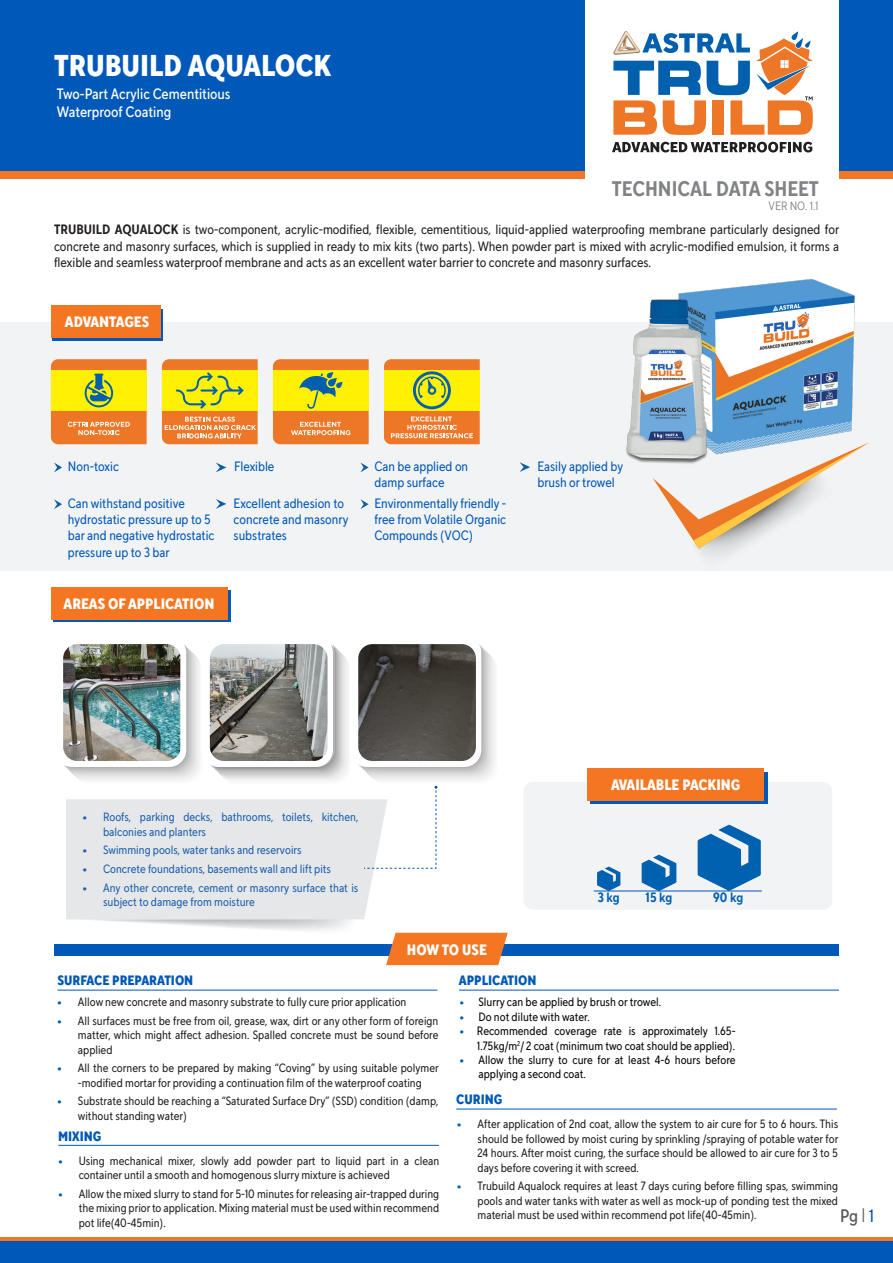
<style>
.page{position:relative;width:893px;height:1263px;background:#fff}
.page>*{position:absolute;margin:0;border:0;box-sizing:border-box;transform-origin:0 0}
.t1{font:800 30px "TT Norms Std Cond";color:#fff}
.t2{font:700 21px "TT Norms Std Cond";color:#808285}
.t3{font:500 18px "TT Norms Std Cond";color:#57585a}
.t4{font:800 15px "TT Norms Std Cond";color:#fff}
.t5{font:500 15px/18.6px "TT Norms Std Cond";color:#fff}
.t6{font:13.5px/16.2px "TT Norms Std Cond";color:#231f20;text-align:justify}
.t7{font:13.5px/16.2px "TT Norms Std Cond";color:#0058b8}
.t8{font:800 13.5px "TT Norms Std Cond";color:#0058b8}
.t9{font:700 13.5px "TT Norms Std Cond";letter-spacing:-.01em;color:#0061b0}
.t10{font:12px/14.4px "TT Norms Std Cond";color:#231f20;text-align:justify}
.t11{font:12px/14.4px "TT Norms Std Cond";color:#1b61ae}
.t12{font:12px/14.4px "TT Norms Std Cond";color:#040503;text-align:right}
.t13{font:12px "TT Norms Std Cond";color:#808285}
.s1{font-weight:700}
.s2{font-family:"TT Norms Pro Var Roman"}
.s3{font-family:"TT Norms Pro Var Roman";color:#0160ae}
.s4{font-weight:400;color:#0058b8}
</style>
<div class="page">
<div style="left:0;top:170px;width:893px;height:9px;background:#f47623"></div>
<div style="left:0;top:1237px;width:893px;height:5px;background:#f47623"></div>
<div style="left:0;top:0;width:893px;height:170px;background:#0058b8"></div>
<div style="left:0;top:1242px;width:893px;height:21px;background:#0058b8"></div>
<div style="left:585px;top:0;width:254px;height:191px;background:#fff"></div>
<svg style="left:613px;top:31px;width:200px;height:104px"></svg>
<svg style="left:612px;top:142px;width:200px;height:10px"></svg>
<div style="left:0;top:322px;width:892px;height:249px;background:#f2f3f4"></div>
<div style="left:523px;top:782px;width:309px;height:128px;background:#f2f3f4;border-radius:9px"></div>
<div style="left:53px;top:309px;width:110px;height:31px;background:#0058b8"></div>
<div style="left:51px;top:305px;width:110px;height:33px;background:#f47623"></div>
<div style="left:54px;top:590px;width:177px;height:32px;background:linear-gradient(to right,#0058b8,#0058b8)"></div>
<div style="left:51px;top:587px;width:176px;height:32px;background:#f47623"></div>
<svg style="left:590px;top:772px;width:178px;height:31px"></svg>
<div style="left:588px;top:768px;width:176px;height:32px;background:#f47623"></div>
<svg style="left:216px;top:499px;width:10px;height:10px"></svg>
<svg style="left:520px;top:462px;width:10px;height:10px"></svg>
<svg style="left:216px;top:462px;width:10px;height:10px"></svg>
<svg style="left:54px;top:462px;width:8px;height:10px"></svg>
<svg style="left:360px;top:462px;width:9px;height:10px"></svg>
<svg style="left:360px;top:499px;width:9px;height:10px"></svg>
<svg style="left:54px;top:499px;width:8px;height:10px"></svg>
<svg style="left:675px;top:512px;width:131px;height:37px"></svg>
<div style="left:54px;top:945px;width:785px;height:11px;background:#0058b8"></div>
<svg style="left:55px;top:644px;width:453px;height:321px"></svg>
<img style="left:63px;top:644px;width:117px;height:117px">
<img style="left:210px;top:644px;width:118px;height:117px">
<img style="left:358px;top:644px;width:118px;height:117px">
<hr style="left:594px;top:891px;width:168px;height:1px;background:#0058b8">
<svg style="left:698px;top:825px;width:63px;height:66px"></svg>
<svg style="left:642px;top:855px;width:34px;height:36px"></svg>
<svg style="left:597px;top:867px;width:23px;height:24px"></svg>
<svg style="left:162px;top:359px;width:96px;height:85px;background:#ebb42a"></svg>
<svg style="left:51px;top:359px;width:96px;height:85px;background:#e9af24"></svg>
<svg style="left:273px;top:359px;width:96px;height:85px;background:#e5ad27"></svg>
<svg style="left:384px;top:359px;width:96px;height:85px;background:#e7b02a"></svg>
<img style="left:652px;top:279px;width:241px;height:233px">
<img style="left:626px;top:285px;width:95px;height:180px">
<hr style="left:58px;top:1145px;width:381px;height:1px;background:#0058b8">
<hr style="left:57px;top:990px;width:380px;height:1px;background:#0058b8">
<hr style="left:459px;top:990px;width:380px;height:1px;background:#0058b8">
<hr style="left:456px;top:1109px;width:381px;height:1px;background:#0058b8">
<h1 class="t1" style="left:54px;top:46px;width:279px">TRUBUILD AQUALOCK</h1>
<p class="t5" style="left:57px;top:84px;width:175px">Two-Part Acrylic Cementitious<br>Waterproof Coating</p>
<h2 class="t2" style="left:612px;top:176px;width:208px">TECHNICAL DATA SHEET</h2>
<p class="t13" style="left:768px;top:199px;width:51px">VER NO. 1.1</p>
<p class="t6" style="left:54px;top:221px;width:787px"><span class="s1">TRUBUILD AQUALOCK</span> is two-component, acrylic-modified, flexible, cementitious, liquid-applied waterproofing membrane particularly designed for concrete and masonry surfaces, which is supplied in ready to mix kits (two parts). When powder part is mixed with acrylic-modified emulsion, it forms a flexible and seamless waterproof membrane and acts as an excellent water barrier to concrete and masonry surfaces.</p>
<p class="t4" style="left:65px;top:312px;width:86px">ADVANTAGES</p>
<p class="t7" style="left:68px;top:458px;width:52px">Non-toxic</p>
<p class="t7" style="left:234px;top:458px;width:42px">Flexible</p>
<p class="t7" style="left:374px;top:458px;width:95px">Can be applied on damp surface</p>
<p class="t7" style="left:374px;top:495px;width:133px;text-align:justify">Environmentally friendly - free from Volatile Organic Compounds (VOC)</p>
<p class="t7" style="left:68px;top:495px;width:148px">Can withstand positive hydrostatic pressure up to 5 bar and negative hydrostatic pressure up to 3 bar</p>
<p class="t7" style="left:234px;top:495px;width:116px">Excellent adhesion to concrete and masonry substrates</p>
<p class="t4" style="left:64px;top:594px;width:152px">AREAS OF APPLICATION</p>
<p class="t7" style="left:537px;top:458px;width:87px">Easily applied by brush or trowel</p>
<p class="t11" style="left:103px;top:809px;width:257px;text-indent:-21px"><span class="s2">•</span> Roofs, parking decks, bathrooms, toilets, kitchen, balconies and planters</p>
<p class="t11" style="left:82px;top:843px;width:221px"><span class="s2">•</span> Swimming pools, water tanks and reservoirs</p>
<p class="t11" style="left:82px;top:861px;width:251px"><span class="s2">•</span> Concrete foundations, basements wall and lift pits</p>
<p class="t11" style="left:103px;top:880px;width:257px;text-indent:-21px"><span class="s2">•</span> Any other concrete, cement or masonry surface that is subject to damage from moisture</p>
<p class="t4" style="left:407px;top:940px;width:81px">HOW TO USE</p>
<p class="t4" style="left:611px;top:775px;width:131px">AVAILABLE PACKING</p>
<p class="t9" style="left:598px;top:889px;width:24px">3 kg</p>
<p class="t9" style="left:646px;top:889px;width:28px">15 kg</p>
<p class="t9" style="left:713px;top:889px;width:32px">90 kg</p>
<p class="t8" style="left:57px;top:972px;width:137px">SURFACE PREPARATION</p>
<p class="t10" style="left:57px;top:995px;width:351px"><span class="s3">•</span> Allow new concrete and masonry substrate to fully cure prior application</p>
<p class="t10" style="left:78px;top:1013px;width:362px;text-indent:-21px"><span class="s3">•</span> All surfaces must be free from oil, grease, wax, dirt or any other form of foreign matter, which might affect adhesion. Spalled concrete must be sound before applied</p>
<p class="t10" style="left:57px;top:1061px;width:384px;text-align:center"><span class="s3">•</span> All the corners to be prepared by making “Coving” by using suitable polymer -modified mortar for providing a continuation film of the waterproof coating</p>
<p class="t10" style="left:78px;top:1094px;width:362px;text-indent:-21px"><span class="s3">•</span> Substrate should be reaching a “Saturated Surface Dry” (SSD) condition (damp, without standing water)</p>
<p class="t8" style="left:58px;top:1127px;width:45px">MIXING</p>
<p class="t10" style="left:79px;top:1153px;width:362px;text-indent:-21px"><span class="s3">•</span> Using mechanical mixer, slowly add powder part to liquid part in a clean container until a smooth and homogenous slurry mixture is achieved</p>
<p class="t10" style="left:79px;top:1186px;width:362px;text-indent:-21px"><span class="s3">•</span> Allow the mixed slurry to stand for 5-10 minutes for releasing air-trapped during the mixing prior to application. Mixing material must be used within recommend pot life(40-45min).</p>
<p class="t8" style="left:459px;top:972px;width:79px">APPLICATION</p>
<p class="t12" style="left:459px;top:995px;width:204px"><span class="s3">•</span> Slurry can be applied by brush or trowel.</p>
<p class="t12" style="left:459px;top:1009px;width:132px"><span class="s3">•</span> Do not dilute with water.</p>
<p class="t12" style="left:459px;top:1023px;width:278px"><span class="s3">•</span> Recommended coverage rate is approximately 1.65-<br>1.75kg/m<sup>2</sup>/ 2 coat (minimum two coat should be applied).</p>
<p class="t12" style="left:478px;top:1052px;width:259px;text-align:left;text-indent:-20px"><span class="s3">•</span> Allow the slurry to cure for at least 4-6 hours before applying a second coat.</p>
<p class="t8" style="left:456px;top:1090px;width:48px">CURING</p>
<p class="t10" style="left:478px;top:1117px;width:362px;text-indent:-21px"><span class="s3">•</span> After application of 2nd coat, allow the system to air cure for 5 to 6 hours. This should be followed by moist curing by sprinkling /spraying of potable water for 24 hours. After moist curing, the surface should be allowed to air cure for 3 to 5 days before covering it with screed.</p>
<p class="t10" style="left:478px;top:1178px;width:362px;text-indent:-21px"><span class="s3">•</span> Trubuild Aqualock requires at least 7 days curing before filling spas, swimming pools and water tanks with water as well as mock-up of ponding test the mixed material must be used within recommend pot life(40-45min).</p>
<h3 class="t3" style="left:840px;top:1205px;width:36px">Pg<sup>|</sup><span class="s4">1</span></h3>
</div>
